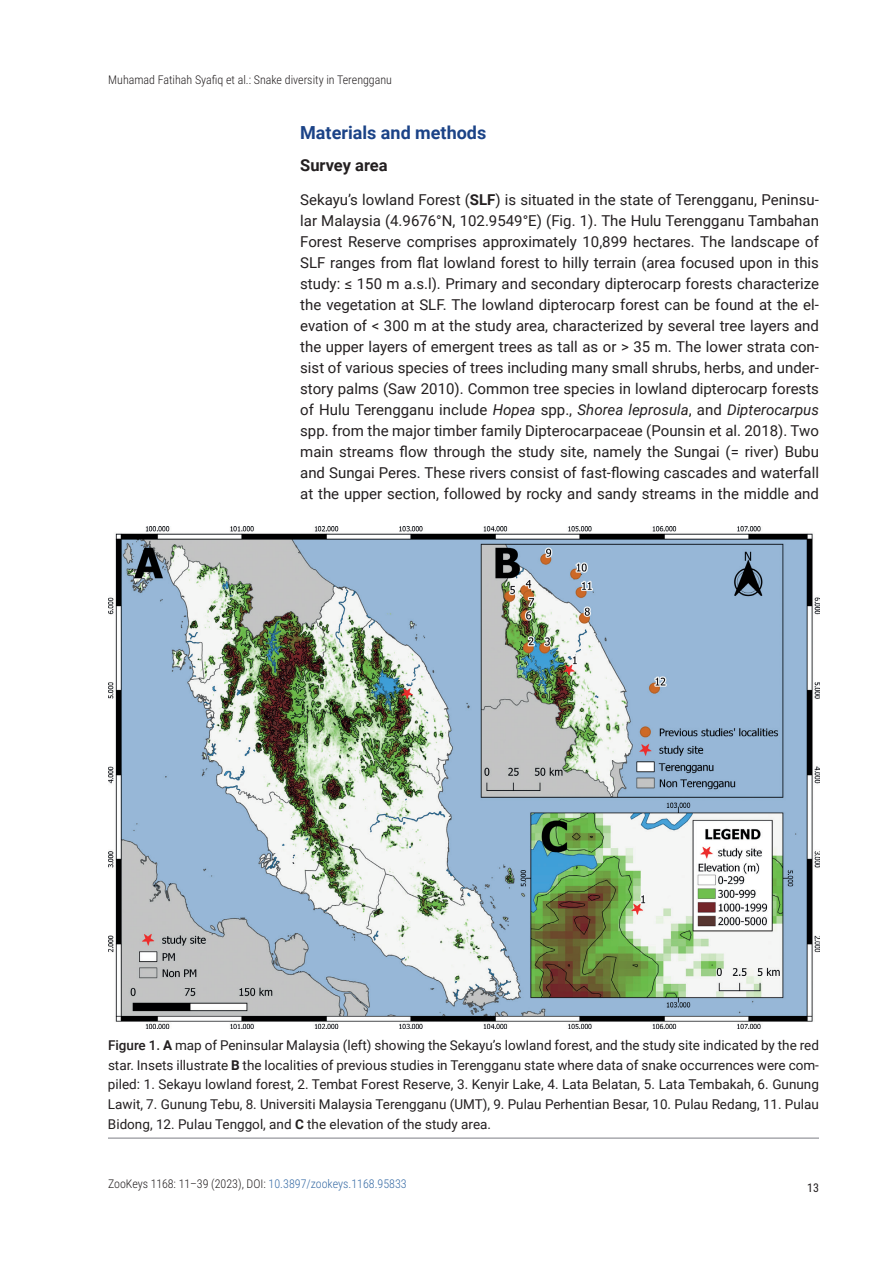
<style>
.page{position:relative;width:893px;height:1263px;background:#fff}
.page>*{position:absolute;margin:0;border:0;box-sizing:border-box;transform-origin:0 0}
.t1{font:700 18px "Roboto";color:#1b4387}
.t2{font:700 16.5px "Roboto";color:#231f20}
.t3{font:15px/21px "Roboto";color:#231f20;text-align:justify}
.t4{font:13.5px/19.8px "Roboto";color:#231f20;text-align:justify}
.t5{font:300 12px "Roboto Condensed";color:#231f20}
.t6{font:12px "Roboto Condensed";color:#231f20}
.s1{font-weight:700}
.s2{font-style:italic}
.s3{font-weight:500}
.s4{color:#376ba5}
</style>
<div class="page">
<img style="left:108px;top:527px;width:711px;height:502px">
<hr style="left:108px;top:1137px;width:711px;height:2px;background:#a8a9ad">
<p class="t5" style="left:108px;top:71px;width:285px">Muhamad Fatihah Syafiq et al.: Snake diversity in Terengganu</p>
<p class="t1" style="left:300px;top:120px;width:188px">Materials and methods</p>
<p class="t2" style="left:300px;top:153px;width:89px">Survey area</p>
<p class="t3" style="left:300px;top:188px;width:520px">Sekayu’s lowland Forest (<span class="s1">SLF</span>) is situated in the state of Terengganu, Peninsu&shy;lar Malaysia (4.9676°N, 102.9549°E) (Fig. 1). The Hulu Terengganu Tambahan Forest Reserve comprises approximately 10,899 hectares. The landscape of SLF ranges from flat lowland forest to hilly terrain (area focused upon in this study: ≤ 150 m a.s.l). Primary and secondary dipterocarp forests characterize the vegetation at SLF. The lowland dipterocarp forest can be found at the el&shy;evation of &lt; 300 m at the study area, characterized by several tree layers and the upper layers of emergent trees as tall as or &gt; 35 m. The lower strata con&shy;sist of various species of trees including many small shrubs, herbs, and under&shy;story palms (Saw 2010). Common tree species in lowland dipterocarp forests of Hulu Terengganu include <span class="s2">Hopea</span> spp., <span class="s2">Shorea leprosula</span>, and <span class="s2">Dipterocarpus </span>spp. from the major timber family Dipterocarpaceae (Pounsin et al. 2018). Two main streams flow through the study site, namely the Sungai (= river) Bubu and Sungai Peres. These rivers consist of fast-flowing cascades and waterfall at the upper section, followed by rocky and sandy streams in the middle and</p>
<p class="t4" style="left:108px;top:1034px;width:712px"><span class="s3">Figure 1.</span> <span class="s1">A</span> map of Peninsular Malaysia (left) showing the Sekayu’s lowland forest, and the study site indicated by the red star. Insets illustrate <span class="s1">B</span> the localities of previous studies in Terengganu state where data of snake occurrences were com&shy;piled: 1. Sekayu lowland forest, 2. Tembat Forest Reserve, 3. Kenyir Lake, 4. Lata Belatan, 5. Lata Tembakah, 6. Gunung Lawit, 7. Gunung Tebu, 8. Universiti Malaysia Terengganu (UMT), 9. Pulau Perhentian Besar, 10. Pulau Redang, 11. Pulau Bidong, 12. Pulau Tenggol, and <span class="s1">C</span> the elevation of the study area.</p>
<p class="t5" style="left:108px;top:1175px;width:300px">ZooKeys 1168: 11–39 (2023), DOI: <span class="s4">10.3897/zookeys.1168.95833</span></p>
<p class="t6" style="left:807px;top:1179px;width:13px">13</p>
</div>
